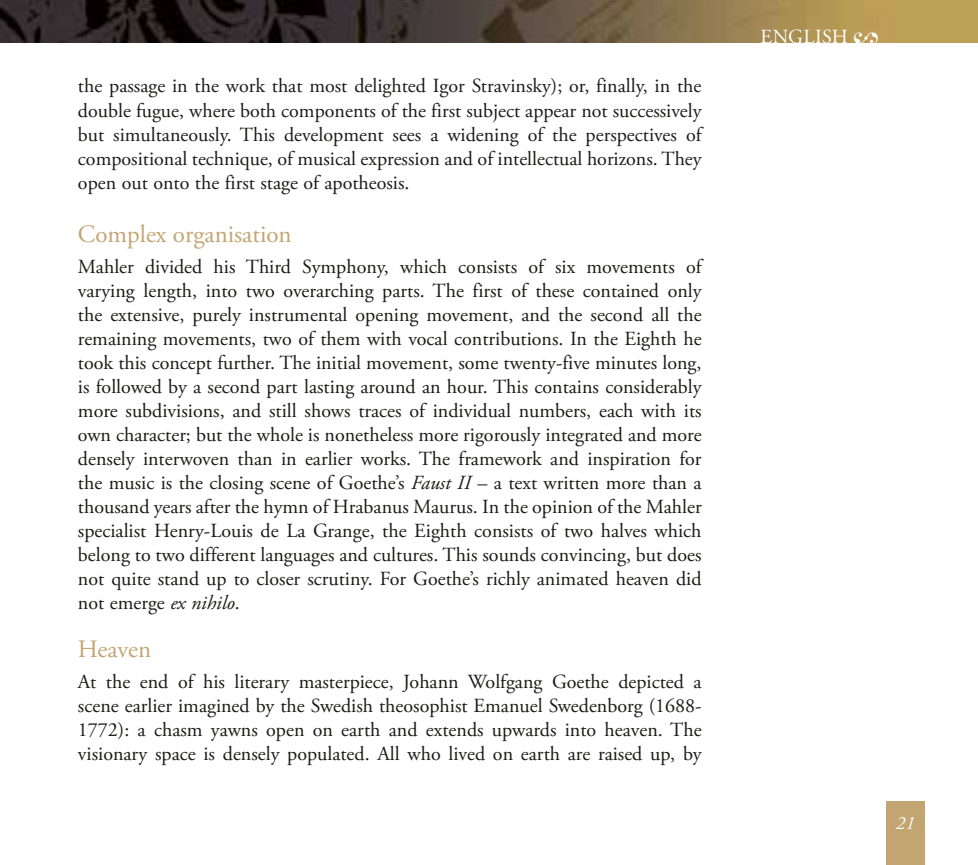
<style>
.page{position:relative;width:978px;height:865px;background:#fff}
.page>*{position:absolute;margin:0;border:0;box-sizing:border-box;transform-origin:0 0}
.t1{font:25px "Adobe Garamond Pro";color:#c3a572}
.t2{font:20px/24px "Adobe Garamond Pro";color:#1a1a18;text-align:justify}
.t3{font:20px "Adobe Garamond Pro";letter-spacing:.01em;color:#fff}
.t4{font:italic 18.75px "Adobe Garamond Pro";color:#fff}
.s1{font-style:italic}
.s2{font-size:22.5px}
</style>
<div class="page">
<div style="left:886px;top:801px;width:39px;height:64px;background:#c3a572"></div>
<img style="left:0;top:0;width:978px;height:43px">
<p class="t2" style="left:78px;top:75px;width:625px">the passage in the work that most delighted Igor Stravinsky); or, finally, in the double fugue, where both components of the first subject appear not successively but simultaneously. This development sees a widening of the perspectives of compositional technique, of musical expression and of intellectual horizons. They open out onto the first stage of apotheosis.</p>
<p class="t1" style="left:78px;top:219px;width:215px">Complex organisation</p>
<p class="t2" style="left:78px;top:255px;width:625px">Mahler divided his Third Symphony, which consists of six movements of varying length, into two overarching parts. The first of these contained only the extensive, purely instrumental opening movement, and the second all the remaining movements, two of them with vocal contributions. In the Eighth he took this concept further. The initial movement, some twenty-five minutes long, is followed by a second part lasting around an hour. This contains considerably more subdivisions, and still shows traces of individual numbers, each with its own character; but the whole is nonetheless more rigorously integrated and more densely interwoven than in earlier works. The framework and inspiration for the music is the closing scene of Goethe’s <span class="s1">Faust II</span> – a text written more than a thousand years after the hymn of Hrabanus Maurus. In the opinion of the Mahler specialist Henry-Louis de La Grange, the Eighth consists of two halves which belong to two different languages and cultures. This sounds convincing, but does not quite stand up to closer scrutiny. For Goethe’s richly animated heaven did not emerge <span class="s1">ex nihilo</span>.</p>
<p class="t1" style="left:78px;top:634px;width:75px">Heaven</p>
<p class="t2" style="left:78px;top:670px;width:625px">At the end of his literary masterpiece, Johann Wolfgang Goethe depicted a scene earlier imagined by the Swedish theosophist Emanuel Swedenborg (1688- 1772): a chasm yawns open on earth and extends upwards into heaven. The visionary space is densely populated. All who lived on earth are raised up, by</p>
<p class="t3" style="left:761px;top:24px;width:120px">ENGLISH <span class="s2">•</span></p>
<p class="t4" style="left:896px;top:812px;width:20px">21</p>
</div>
